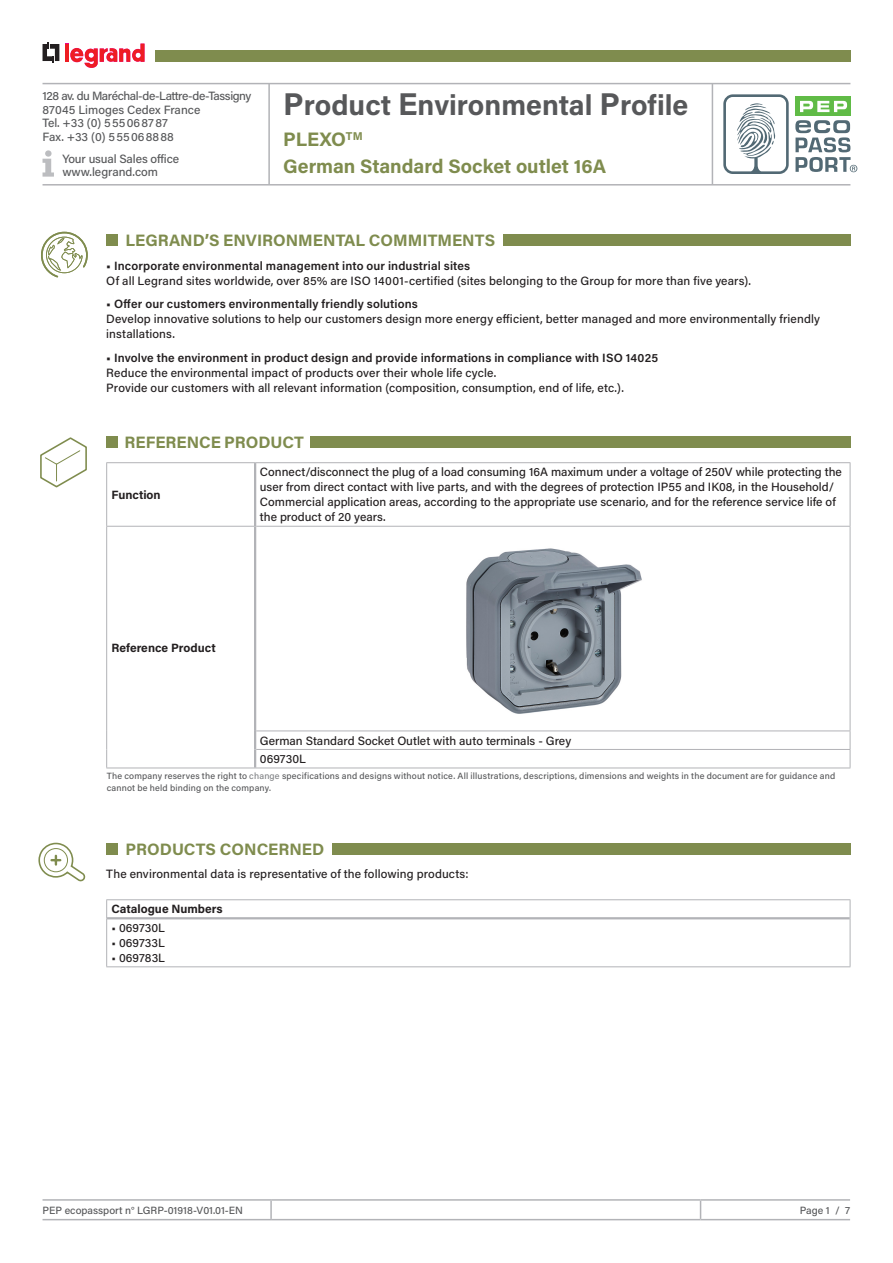
<style>
.page{position:relative;width:893px;height:1263px;background:#fff}
.page>*{position:absolute;margin:0;border:0;box-sizing:border-box;transform-origin:0 0}
.t1{font:700 28.5px "Acumin Pro";color:#57585a}
.t2{font:700 19.5px/26.7px "Acumin Pro";color:#7f8c4e}
.t3{font:700 16.5px "Acumin Pro";color:#7f8c4e}
.t4{font:500 12px/15px "Acumin Pro";letter-spacing:.005em;color:#231f20}
.t5{font:600 12px "Acumin Pro";letter-spacing:.01em;color:#231f20}
.t6{font:500 12px/13.5px "Acumin Pro";letter-spacing:-.01em;color:#57585a}
.t7{font:700 12px "Acumin Pro";color:#231f20}
.t8{font:500 10.5px "Acumin Pro";color:#57585a}
.t9{font:500 9px/12px "Acumin Pro";letter-spacing:.02em;color:#57585a}
.s1{font-size:31.5px}
.s2{color:#808285}
</style>
<div class="page">
<div style="left:795px;top:97px;width:56px;height:19px;background:#60bb46"></div>
<svg style="left:800px;top:101px;width:47px;height:11px"></svg>
<svg style="left:723px;top:94px;width:66px;height:80px"></svg>
<svg style="left:795px;top:120px;width:62px;height:52px"></svg>
<svg style="left:43px;top:43px;width:16px;height:20px"></svg>
<hr style="left:65px;top:44px;width:4px;height:18px;background:#ee1d23">
<svg style="left:70px;top:44px;width:75px;height:24px"></svg>
<hr style="left:43px;top:83px;width:807px;height:1px;background:#b2b3b7">
<hr style="left:43px;top:184px;width:807px;height:2px;background:#b2b3b7">
<hr style="left:268px;top:84px;width:2px;height:100px;background:#b2b3b7">
<hr style="left:712px;top:84px;width:1px;height:100px;background:#b2b3b7">
<div style="left:155px;top:50px;width:695px;height:12px;background:#7f8c4e"></div>
<svg style="left:43px;top:150px;width:11px;height:27px"></svg>
<hr style="left:701px;top:1199px;width:149px;height:2px;background:#b2b3b7">
<hr style="left:701px;top:1219px;width:149px;height:1px;background:#b2b3b7">
<hr style="left:43px;top:1199px;width:228px;height:2px;background:#b2b3b7">
<hr style="left:271px;top:1199px;width:430px;height:2px;background:#b2b3b7">
<svg style="left:270px;top:1201px;width:2px;height:18px"></svg>
<svg style="left:700px;top:1201px;width:1px;height:18px"></svg>
<hr style="left:43px;top:1219px;width:228px;height:1px;background:#b2b3b7">
<hr style="left:271px;top:1219px;width:430px;height:1px;background:#b2b3b7">
<div style="left:106px;top:234px;width:12px;height:12px;background:#7f8c4e"></div>
<div style="left:503px;top:234px;width:347px;height:12px;background:#7f8c4e"></div>
<svg style="left:41px;top:232px;width:47px;height:45px"></svg>
<div style="left:106px;top:843px;width:12px;height:12px;background:#7f8c4e"></div>
<div style="left:332px;top:843px;width:518px;height:12px;background:#7f8c4e"></div>
<div style="left:106px;top:436px;width:12px;height:12px;background:#7f8c4e"></div>
<div style="left:310px;top:436px;width:540px;height:12px;background:#7f8c4e"></div>
<hr style="left:106px;top:462px;width:149px;height:1px;background:#b2b3b7">
<hr style="left:106px;top:463px;width:1px;height:63px;background:#b2b3b7">
<hr style="left:106px;top:526px;width:148px;height:1px;background:#b2b3b7">
<hr style="left:106px;top:527px;width:1px;height:204px;background:#b2b3b7">
<svg style="left:106px;top:731px;width:1px;height:37px"></svg>
<hr style="left:106px;top:768px;width:149px;height:1px;background:#b2b3b7">
<hr style="left:255px;top:768px;width:595px;height:1px;background:#b2b3b7">
<hr style="left:255px;top:462px;width:595px;height:1px;background:#b2b3b7">
<hr style="left:850px;top:463px;width:1px;height:63px;background:#b2b3b7">
<hr style="left:256px;top:526px;width:594px;height:1px;background:#b2b3b7">
<hr style="left:850px;top:527px;width:1px;height:203px;background:#b2b3b7">
<hr style="left:256px;top:730px;width:594px;height:1px;background:#b2b3b7">
<hr style="left:256px;top:749px;width:594px;height:1px;background:#b2b3b7">
<svg style="left:850px;top:731px;width:1px;height:37px"></svg>
<hr style="left:254px;top:463px;width:2px;height:63px;background:#b2b3b7">
<hr style="left:254px;top:526px;width:2px;height:205px;background:#b2b3b7">
<svg style="left:254px;top:731px;width:2px;height:37px"></svg>
<img style="left:466px;top:548px;width:176px;height:166px">
<hr style="left:106px;top:899px;width:744px;height:1px;background:#b2b3b7">
<svg style="left:850px;top:900px;width:1px;height:18px"></svg>
<hr style="left:850px;top:918px;width:1px;height:48px;background:#b2b3b7">
<hr style="left:106px;top:966px;width:744px;height:1px;background:#b2b3b7">
<hr style="left:107px;top:917px;width:743px;height:2px;background:#b2b3b7">
<svg style="left:106px;top:900px;width:1px;height:18px"></svg>
<hr style="left:106px;top:918px;width:1px;height:48px;background:#b2b3b7">
<svg style="left:40px;top:437px;width:47px;height:50px"></svg>
<svg style="left:38px;top:843px;width:47px;height:38px"></svg>
<p class="t6" style="left:43px;top:89px;width:210px">128 av. du Maréchal-de-Lattre-de-Tassigny<br>87045 Limoges Cedex France<br>Tel. +33 (0) 555068787<br>Fax. +33 (0) 555068888</p>
<p class="t6" style="left:62px;top:151px;width:118px">Your usual Sales office www.legrand.com</p>
<h1 class="t1" style="left:283px;top:85px;width:407px"><span class="s1">P</span>roduct <span class="s1">E</span>nvironmental <span class="s1">P</span>rofile</h1>
<h2 class="t2" style="left:283px;top:125px;width:325px">PLEXO<sup>TM<br></sup>German Standard Socket outlet 16A</h2>
<h3 class="t3" style="left:126px;top:229px;width:371px">LEGRAND’S ENVIRONMENTAL COMMITMENTS</h3>
<p class="t5" style="left:106px;top:257px;width:365px">• Incorporate environmental management into our industrial sites</p>
<p class="t4" style="left:106px;top:272px;width:646px">Of all Legrand sites worldwide, over 85% are ISO 14001-certified (sites belonging to the Group for more than five years).</p>
<p class="t5" style="left:106px;top:295px;width:313px">• Offer our customers environmentally friendly solutions</p>
<p class="t4" style="left:106px;top:311px;width:715px">Develop innovative solutions to help our customers design more energy efficient, better managed and more environmentally friendly installations.</p>
<p class="t5" style="left:106px;top:349px;width:553px">• Involve the environment in product design and provide informations in compliance with ISO 14025</p>
<p class="t4" style="left:106px;top:364px;width:519px">Reduce the environmental impact of products over their whole life cycle.<br>Provide our customers with all relevant information (composition, consumption, end of life, etc.).</p>
<p class="t3" style="left:125px;top:430px;width:181px">REFERENCE PRODUCT</p>
<p class="t7" style="left:112px;top:486px;width:51px">Function</p>
<p class="t4" style="left:260px;top:464px;width:583px">Connect/disconnect the plug of a load consuming 16A maximum under a voltage of 250V while protecting the user from direct contact with live parts, and with the degrees of protection IP55 and IK08, in the Household/ Commercial application areas, according to the appropriate use scenario, and for the reference service life of the product of 20 years.</p>
<p class="t7" style="left:112px;top:639px;width:106px">Reference Product</p>
<p class="t4" style="left:260px;top:732px;width:313px">German Standard Socket Outlet with auto terminals - Grey</p>
<p class="t4" style="left:260px;top:751px;width:47px">069730L</p>
<p class="t9" style="left:107px;top:770px;width:730px">The company reserves the right to <span class="s2">change</span> specifications and designs without notice. All illustrations, descriptions, dimensions and weights in the document are for guidance and cannot be held binding on the company.</p>
<p class="t3" style="left:126px;top:837px;width:200px">PRODUCTS CONCERNED</p>
<p class="t4" style="left:106px;top:866px;width:364px">The environmental data is representative of the following products:</p>
<p class="t7" style="left:112px;top:901px;width:113px">Catalogue Numbers</p>
<p class="t4" style="left:112px;top:920px;width:55px">• 069730L</p>
<p class="t4" style="left:112px;top:935px;width:55px">• 069733L</p>
<p class="t4" style="left:112px;top:950px;width:55px">• 069783L</p>
<p class="t8" style="left:43px;top:1203px;width:202px">PEP ecopassport n° LGRP-01918-V01.01-EN</p>
<p class="t8" style="left:800px;top:1203px;width:52px">Page 1 / 7</p>
</div>
